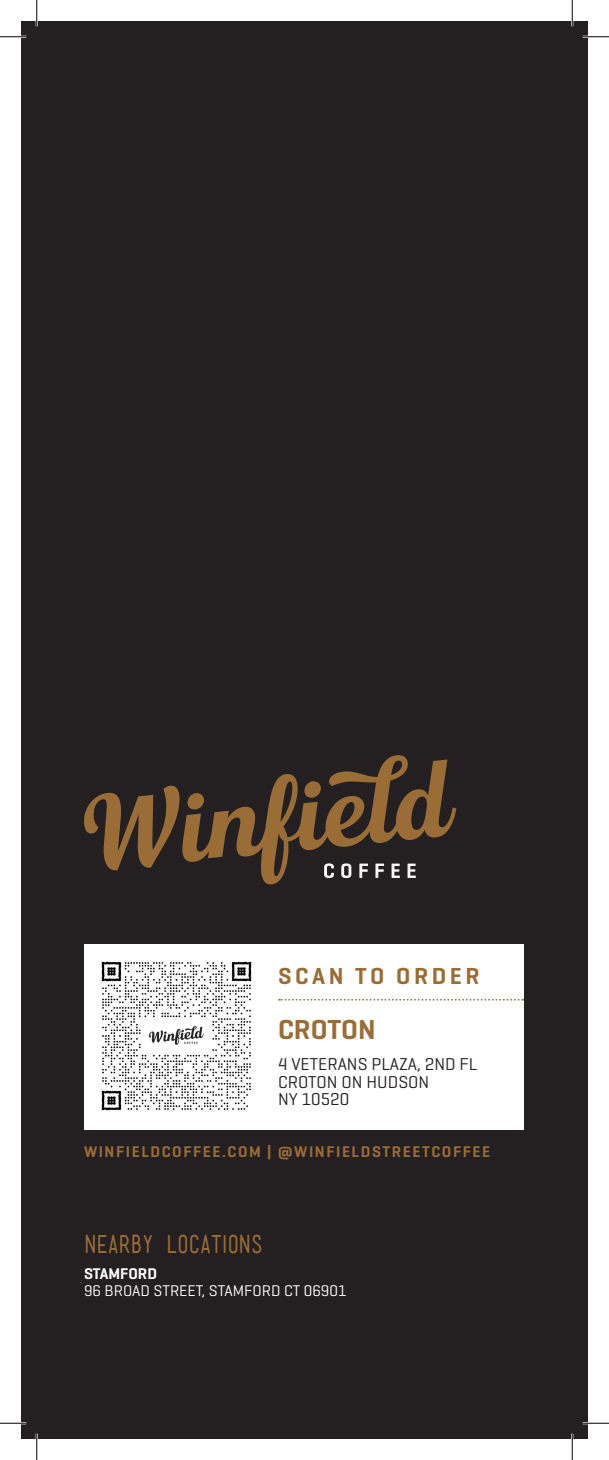
<style>
.page{position:relative;width:609px;height:1460px;background:#fff}
.page>*{position:absolute;margin:0;border:0;box-sizing:border-box;transform-origin:0 0}
.Category{font:600 28px "Geogrotesque";color:#9a6d36}
.Category-2{font:24.5px "Mensch";color:#9a6d36}
.t1{font:600 23.62px "Geogrotesque";letter-spacing:.15em;color:#9a6d36}
.Item{font:17.5px "Geogrotesque";color:#231f20}
.Item-2{font:600 15.75px "Geogrotesque";letter-spacing:.1em;color:#9a6d36}
.Item-3{font:15.75px/17.5px "Geogrotesque";color:#fff}
.s1{font-weight:600}
</style>
<div class="page">
<div style="left:21px;top:21px;width:567px;height:1417px;background:#241f21"></div>
<div style="left:84px;top:944px;width:439px;height:185px;background:#fff"></div>
<svg style="left:279px;top:999px;width:244px;height:1px"></svg>
<svg style="left:84px;top:785px;width:96px;height:85px"></svg>
<svg style="left:182px;top:755px;width:274px;height:130px"></svg>
<svg style="left:324px;top:863px;width:10px;height:15px"></svg>
<svg style="left:341px;top:863px;width:10px;height:15px"></svg>
<svg style="left:359px;top:863px;width:9px;height:15px"></svg>
<svg style="left:376px;top:863px;width:8px;height:15px"></svg>
<svg style="left:392px;top:863px;width:8px;height:15px"></svg>
<svg style="left:408px;top:863px;width:8px;height:15px"></svg>
<img style="left:101px;top:961px;width:151px;height:150px">
<hr style="left:0;top:36px;width:26px;height:2px;background:#fff">
<hr style="left:583px;top:36px;width:26px;height:2px;background:#fff">
<hr style="left:0;top:1422px;width:26px;height:2px;background:#fff">
<hr style="left:583px;top:1422px;width:26px;height:2px;background:#fff">
<hr style="left:36px;top:0;width:2px;height:26px;background:#fff">
<hr style="left:36px;top:1433px;width:2px;height:27px;background:#fff">
<hr style="left:571px;top:0;width:2px;height:26px;background:#fff">
<hr style="left:571px;top:1433px;width:2px;height:27px;background:#fff">
<svg style="left:0;top:36px;width:26px;height:1px"></svg>
<svg style="left:583px;top:36px;width:26px;height:1px"></svg>
<svg style="left:0;top:1422px;width:26px;height:1px"></svg>
<svg style="left:583px;top:1422px;width:26px;height:1px"></svg>
<svg style="left:36px;top:0;width:1px;height:26px"></svg>
<svg style="left:36px;top:1433px;width:1px;height:27px"></svg>
<svg style="left:572px;top:0;width:1px;height:26px"></svg>
<svg style="left:572px;top:1433px;width:1px;height:27px"></svg>
<p class="t1" style="left:278px;top:961px;width:203px">SCAN TO ORDER</p>
<p class="Category" style="left:278px;top:1011px;width:99px">CROTON</p>
<p class="Item" style="left:278px;top:1053px;width:201px">4 VETERANS PLAZA, 2ND FL</p>
<p class="Item" style="left:278px;top:1070px;width:153px">CROTON ON HUDSON</p>
<p class="Item" style="left:278px;top:1088px;width:73px">NY 10520</p>
<p class="Item-2" style="left:84px;top:1141px;width:408px">WINFIELDCOFFEE.COM | @WINFIELDSTREETCOFFEE</p>
<p class="Category-2" style="left:84px;top:1229px;width:180px">NEARBY LOCATIONS</p>
<p class="Item-3" style="left:84px;top:1264px;width:264px"><span class="s1">STAMFORD<br></span>96 BROAD STREET, STAMFORD CT 06901</p>
</div>
